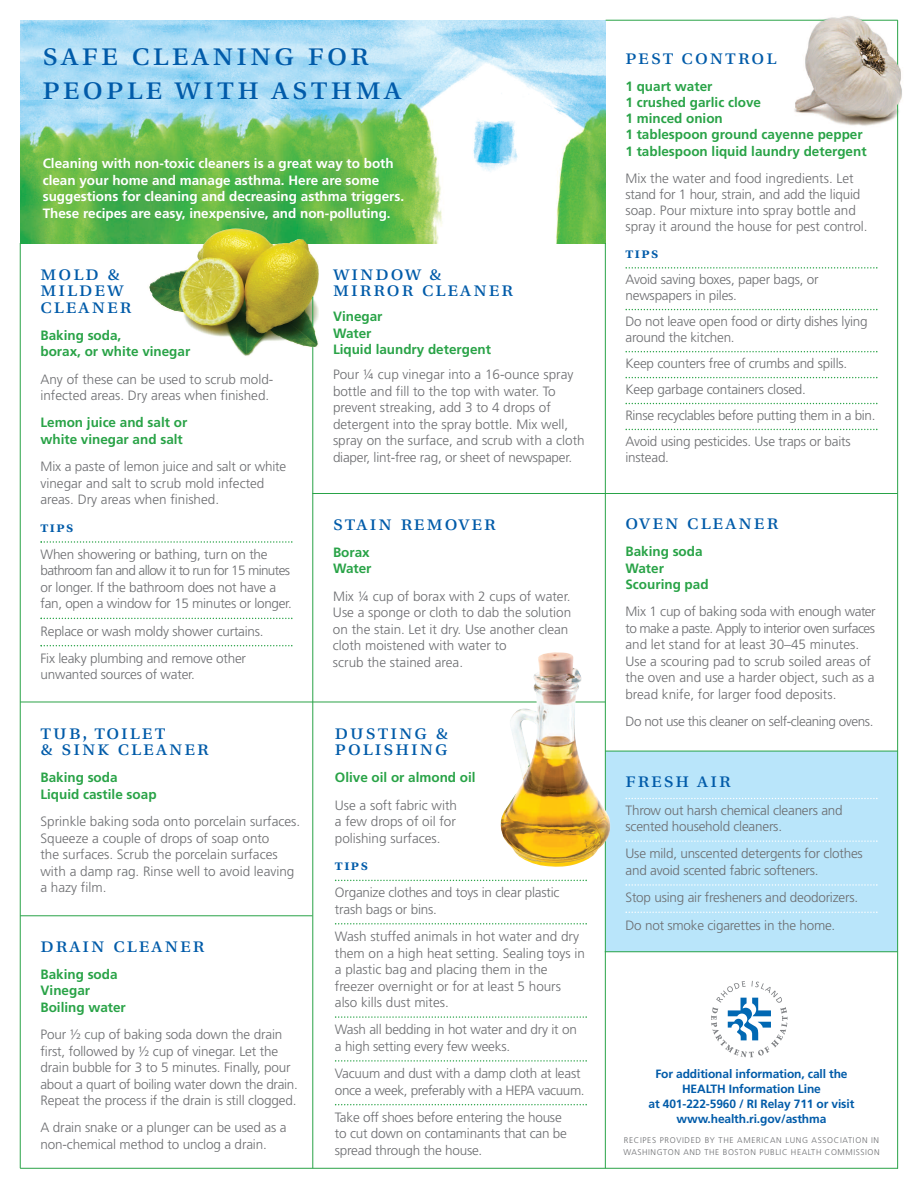
<style>
.page{position:relative;width:918px;height:1188px;background:#fff}
.page>*{position:absolute;margin:0;border:0;box-sizing:border-box;transform-origin:0 0}
.t1{font:33px/34.5px "Utopia Regular SC";letter-spacing:.1em;color:#015ba9}
.t2{font:21px/16.5px "Utopia Regular SC";letter-spacing:.1em;color:#015ba9}
.t3{font:15px "Utopia Semibold SC";letter-spacing:.1em;color:#015ba9}
.t4{font:300 13.5px/16.5px "Frutiger";letter-spacing:-.01em;color:#6c6d70}
.t5{font:700 13.5px/16.5px "Frutiger";color:#29a347}
.t6{font:700 13.5px/16.5px "Frutiger";color:#fff}
.t7{font:300 13.5px "Frutiger";letter-spacing:-.03em;color:#6c6d70}
.t8{font:700 12px/15px "Frutiger";letter-spacing:-.01em;color:#015ba9;text-align:center}
.t9{font:300 8.25px/12px "Frutiger";letter-spacing:.07em;color:#6c6d70}
</style>
<div class="page">
<img style="left:785px;top:19px;width:114px;height:112px">
<svg style="left:335px;top:880px;width:252px;height:1px"></svg>
<svg style="left:335px;top:923px;width:252px;height:2px"></svg>
<svg style="left:335px;top:1016px;width:252px;height:2px"></svg>
<svg style="left:335px;top:1060px;width:252px;height:2px"></svg>
<svg style="left:335px;top:1104px;width:252px;height:1px"></svg>
<svg style="left:40px;top:541px;width:252px;height:2px"></svg>
<svg style="left:40px;top:618px;width:252px;height:1px"></svg>
<svg style="left:40px;top:645px;width:252px;height:1px"></svg>
<svg style="left:626px;top:267px;width:252px;height:2px"></svg>
<svg style="left:626px;top:309px;width:252px;height:1px"></svg>
<svg style="left:626px;top:351px;width:252px;height:1px"></svg>
<svg style="left:626px;top:377px;width:252px;height:1px"></svg>
<svg style="left:626px;top:403px;width:252px;height:1px"></svg>
<svg style="left:626px;top:429px;width:252px;height:1px"></svg>
<div style="left:605px;top:752px;width:293px;height:200px;background:#b9e5fa"></div>
<svg style="left:626px;top:798px;width:252px;height:1px"></svg>
<svg style="left:626px;top:840px;width:252px;height:2px"></svg>
<svg style="left:626px;top:884px;width:252px;height:2px"></svg>
<svg style="left:626px;top:912px;width:252px;height:1px"></svg>
<img style="left:20px;top:20px;width:586px;height:223px">
<img style="left:152px;top:239px;width:166px;height:115px">
<svg style="left:711px;top:981px;width:76px;height:76px"></svg>
<hr style="left:312px;top:347px;width:1px;height:821px;background:#29a347">
<hr style="left:312px;top:297px;width:1px;height:30px;background:#29a347">
<hr style="left:605px;top:243px;width:1px;height:925px;background:#29a347">
<hr style="left:20px;top:702px;width:585px;height:1px;background:#29a347">
<hr style="left:20px;top:915px;width:292px;height:1px;background:#29a347">
<hr style="left:20px;top:1168px;width:878px;height:1px;background:#29a347">
<hr style="left:312px;top:493px;width:586px;height:1px;background:#29a347">
<hr style="left:605px;top:751px;width:293px;height:1px;background:#29a347">
<hr style="left:605px;top:951px;width:292px;height:1px;background:#29a347">
<hr style="left:606px;top:20px;width:292px;height:1px;background:#29a347">
<img style="left:500px;top:652px;width:111px;height:215px">
<hr style="left:20px;top:243px;width:1px;height:925px;background:#29a347">
<hr style="left:897px;top:20px;width:1px;height:1149px;background:#29a347">
<img style="left:795px;top:16px;width:107px;height:103px">
<h1 class="t1" style="left:43px;top:38px;width:360px">safe cleaning for people with asthma</h1>
<p class="t6" style="left:43px;top:156px;width:363px">Cleaning with non-toxic cleaners is a great way to both clean your home and manage asthma. Here are some suggestions for cleaning and decreasing asthma triggers.<br>These recipes are easy, inexpensive, and non-polluting.</p>
<h2 class="t2" style="left:40px;top:265px;width:92px">mold &amp; mildew cleaner</h2>
<p class="t5" style="left:40px;top:328px;width:151px">Baking soda,<br>borax, or white vinegar</p>
<p class="t4" style="left:40px;top:372px;width:234px">Any of these can be used to scrub mold&shy;infected areas. Dry areas when finished.</p>
<p class="t5" style="left:41px;top:416px;width:148px">Lemon juice and salt or white vinegar and salt</p>
<p class="t4" style="left:41px;top:459px;width:247px">Mix a paste of lemon juice and salt or white vinegar and salt to scrub mold infected areas. Dry areas when finished.</p>
<p class="t3" style="left:40px;top:521px;width:34px">tips</p>
<p class="t4" style="left:40px;top:547px;width:253px">When showering or bathing, turn on the bathroom fan and allow it to run for 15 minutes or longer. If the bathroom does not have a fan, open a window for 15 minutes or longer.</p>
<p class="t4" style="left:40px;top:618px;width:225px;line-height:27.3px">Replace or wash moldy shower curtains.<br>Fix leaky plumbing and remove other</p>
<p class="t4" style="left:40px;top:668px;width:156px">unwanted sources of water.</p>
<h2 class="t2" style="left:40px;top:724px;width:170px">tub, toilet<br>&amp; sink cleaner</h2>
<p class="t5" style="left:40px;top:770px;width:118px">Baking soda<br>Liquid castile soap</p>
<p class="t4" style="left:40px;top:814px;width:261px">Sprinkle baking soda onto porcelain surfaces.<br>Squeeze a couple of drops of soap onto<br>the surfaces. Scrub the porcelain surfaces with a damp rag. Rinse well to avoid leaving a hazy film.</p>
<h2 class="t2" style="left:40px;top:937px;width:165px">drain cleaner</h2>
<p class="t5" style="left:40px;top:967px;width:87px">Baking soda<br>Vinegar<br>Boiling water</p>
<p class="t4" style="left:40px;top:1027px;width:259px">Pour ½ cup of baking soda down the drain first, followed by ½ cup of vinegar. Let the drain bubble for 3 to 5 minutes. Finally, pour about a quart of boiling water down the drain.<br>Repeat the process if the drain is still clogged.</p>
<p class="t4" style="left:40px;top:1121px;width:248px">A drain snake or a plunger can be used as a non-chemical method to unclog a drain.</p>
<h2 class="t2" style="left:333px;top:265px;width:182px">window &amp; mirror cleaner</h2>
<p class="t5" style="left:333px;top:309px;width:160px">Vinegar<br>Water<br>Liquid laundry detergent</p>
<p class="t4" style="left:333px;top:367px;width:253px">Pour ¼ cup vinegar into a 16-ounce spray bottle and fill to the top with water. To prevent streaking, add 3 to 4 drops of detergent into the spray bottle. Mix well, spray on the surface, and scrub with a cloth diaper, lint-free rag, or sheet of newspaper.</p>
<h2 class="t2" style="left:333px;top:515px;width:164px">stain remover</h2>
<p class="t5" style="left:333px;top:545px;width:40px">Borax<br>Water</p>
<p class="t4" style="left:333px;top:589px;width:240px">Mix ¼ cup of borax with 2 cups of water.<br>Use a sponge or cloth to dab the solution on the stain. Let it dry. Use another clean cloth moistened with water to<br>scrub the stained area.</p>
<h2 class="t2" style="left:335px;top:724px;width:115px">dusting &amp; polishing</h2>
<p class="t5" style="left:335px;top:770px;width:142px">Olive oil or almond oil</p>
<p class="t4" style="left:335px;top:798px;width:124px;text-align:justify">Use a soft fabric with a few drops of oil for polishing surfaces.</p>
<p class="t3" style="left:335px;top:860px;width:34px">tips</p>
<p class="t4" style="left:335px;top:885px;width:226px">Organize clothes and toys in clear plastic trash bags or bins.</p>
<p class="t4" style="left:335px;top:929px;width:252px">Wash stuffed animals in hot water and dry them on a high heat setting. Sealing toys in a plastic bag and placing them in the freezer overnight or for at least 5 hours also kills dust mites.</p>
<p class="t4" style="left:335px;top:1022px;width:243px">Wash all bedding in hot water and dry it on a high setting every few weeks.</p>
<p class="t4" style="left:335px;top:1066px;width:251px">Vacuum and dust with a damp cloth at least once a week, preferably with a HEPA vacuum.</p>
<p class="t4" style="left:335px;top:1110px;width:233px">Take off shoes before entering the house to cut down on contaminants that can be spread through the house.</p>
<h2 class="t2" style="left:626px;top:50px;width:152px">pest control</h2>
<p class="t5" style="left:626px;top:79px;width:243px">1 quart water<br>1 crushed garlic clove<br>1 minced onion<br>1 tablespoon ground cayenne pepper<br>1 tablespoon liquid laundry detergent</p>
<p class="t4" style="left:626px;top:171px;width:244px">Mix the water and food ingredients. Let stand for 1 hour, strain, and add the liquid soap. Pour mixture into spray bottle and spray it around the house for pest control.</p>
<p class="t3" style="left:626px;top:248px;width:34px">tips</p>
<p class="t4" style="left:626px;top:272px;width:195px">Avoid saving boxes, paper bags, or newspapers in piles.</p>
<p class="t4" style="left:626px;top:314px;width:244px">Do not leave open food or dirty dishes lying around the kitchen.</p>
<p class="t4" style="left:626px;top:352px;width:251px;line-height:26px">Keep counters free of crumbs and spills.<br>Keep garbage containers closed.<br>Rinse recyclables before putting them in a bin.<br>Avoid using pesticides. Use traps or baits</p>
<p class="t4" style="left:626px;top:450px;width:45px">instead.</p>
<h2 class="t2" style="left:626px;top:515px;width:154px">oven cleaner</h2>
<p class="t5" style="left:626px;top:544px;width:85px">Baking soda<br>Water<br>Scouring pad</p>
<p class="t4" style="left:626px;top:604px;width:252px">Mix 1 cup of baking soda with enough water to make a paste. Apply to interior oven surfaces and let stand for at least 30–45 minutes.<br>Use a scouring pad to scrub soiled areas of the oven and use a harder object, such as a bread knife, for larger food deposits.</p>
<p class="t7" style="left:626px;top:716px;width:250px">Do not use this cleaner on self-cleaning ovens.</p>
<h2 class="t2" style="left:626px;top:773px;width:107px">fresh air</h2>
<p class="t4" style="left:626px;top:803px;width:219px">Throw out harsh chemical cleaners and scented household cleaners.</p>
<p class="t4" style="left:626px;top:847px;width:239px">Use mild, unscented detergents for clothes and avoid scented fabric softeners.</p>
<p class="t4" style="left:626px;top:885px;width:234px;line-height:27.3px">Stop using air fresheners and deodorizers.<br>Do not smoke cigarettes in the home.</p>
<p class="t8" style="left:649px;top:1067px;width:207px">For additional information, call the<br>HEALTH Information Line<br>at 401-222-5960 / RI Relay 711 or visit www.health.ri.gov/asthma</p>
<p class="t9" style="left:623px;top:1135px;width:258px">RECIPES PROVIDED BY THE AMERICAN LUNG ASSOCIATION IN<br>WASHINGTON AND THE BOSTON PUBLIC HEALTH COMMISSION</p>
</div>
